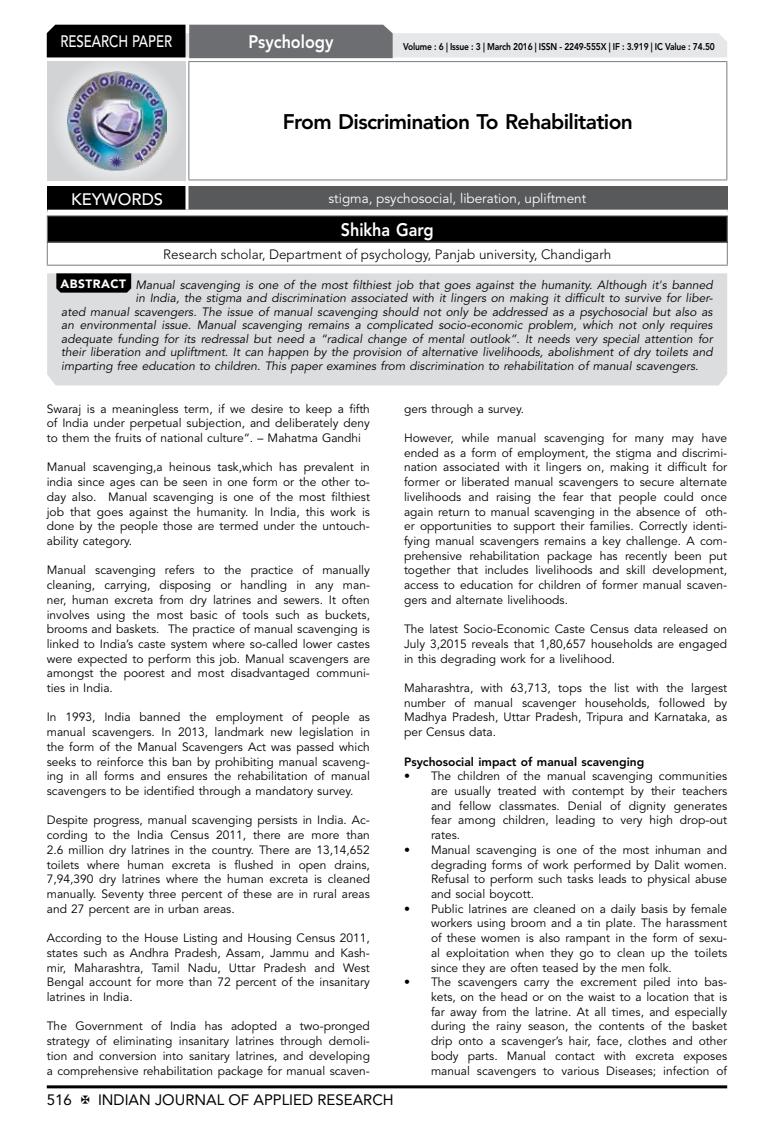
<style>
.page{position:relative;width:774px;height:1136px;background:#fff}
.page>*{position:absolute;margin:0;border:0;box-sizing:border-box;transform-origin:0 0}
.t1{font:800 21px "Avenir LT Std";letter-spacing:-.03em;color:#000}
.t2{font:800 18px "Avenir LT Std";color:#fff;scale:.9 1}
.t3{font:500 16.5px "Avenir LT Std";color:#fff;scale:.8 1}
.t4{font:500 16.5px "Avenir LT Std";color:#fff}
.t5{font:15px "Avenir LT Std";color:#000}
.t6{font:300 13.5px "Avenir LT Std";color:#000}
.t7{font:13.5px "Avenir LT Std";color:#fff}
.t8{font:12px/14.7px "Avenir LT Std";color:#000;text-align:justify}
.t9{font:italic 12px "Avenir LT Std";color:#000}
.t10{font:800 12px "Avenir LT Std";color:#000}
.t11{font:800 9.75px "Avenir LT Std";letter-spacing:-.02em;color:#000;scale:.87 1}
.s1{font-weight:900;font-style:normal;color:#fff}
</style>
<div class="page">
<hr style="left:47px;top:1085px;width:680px;height:3px;background:#000">
<div style="left:48px;top:62px;width:137px;height:118px;background:linear-gradient(to right,#d9dadb,#d9dadb)"></div>
<img style="left:68px;top:71px;width:99px;height:100px">
<svg style="left:47px;top:25px;width:680px;height:33px;background:#979899"></svg>
<hr style="left:188px;top:61px;width:539px;height:1px;background:#808285">
<hr style="left:188px;top:62px;width:1px;height:117px;background:#808285">
<hr style="left:726px;top:62px;width:1px;height:117px;background:#808285">
<hr style="left:188px;top:179px;width:539px;height:1px;background:#808285">
<div style="left:47px;top:216px;width:680px;height:26px;background:#000"></div>
<hr style="left:47px;top:215px;width:681px;height:1px;background:#808285">
<hr style="left:47px;top:242px;width:681px;height:1px;background:#808285">
<svg style="left:47px;top:216px;width:1px;height:48px"></svg>
<svg style="left:727px;top:216px;width:1px;height:48px"></svg>
<hr style="left:47px;top:264px;width:681px;height:2px;background:#808285">
<div style="left:47px;top:186px;width:140px;height:25px;background:#000"></div>
<div style="left:187px;top:186px;width:541px;height:25px;background:#58595b"></div>
<hr style="left:185px;top:186px;width:3px;height:24px;background:#fff">
<hr style="left:47px;top:210px;width:140px;height:3px;background:#fff">
<hr style="left:187px;top:210px;width:541px;height:3px;background:#fff">
<div style="left:47px;top:273px;width:680px;height:112px;background:#dcddde"></div>
<svg style="left:56px;top:273px;width:75px;height:19px"></svg>
<h3 class="t3" style="left:60px;top:32px;width:139px">RESEARCH PAPER</h3>
<h2 class="t2" style="left:248px;top:31px;width:96px">Psychology</h2>
<p class="t11" style="left:403px;top:41px;width:360px">Volume : 6 | Issue : 3 | March 2016 | ISSN - 2249-555X | IF : 3.919 | IC Value : 74.50</p>
<h1 class="t1" style="left:283px;top:109px;width:352px">From Discrimination To Rehabilitation</h1>
<h3 class="t4" style="left:71px;top:189px;width:94px">KEYWORDS</h3>
<p class="t7" style="left:328px;top:190px;width:259px">stigma, psychosocial, liberation, upliftment</p>
<h2 class="t2" style="left:341px;top:219px;width:105px">Shikha Garg</h2>
<p class="t6" style="left:163px;top:246px;width:449px">Research scholar, Department of psychology, Panjab university, Chandigarh</p>
<p class="t9" style="left:61px;top:277px;width:653px"><span class="s1">ABSTRACT</span> Manual scavenging is one of the most filthiest job that goes against the humanity. Although it's banned</p>
<p class="t9" style="left:135px;top:291px;width:579px">in India, the stigma and discrimination associated with it lingers on making it difficult to survive for liber-</p>
<p class="t9" style="left:61px;top:304px;width:653px">ated manual scavengers. The issue of manual scavenging should not only be addressed as a psychosocial but also as</p>
<p class="t9" style="left:61px;top:318px;width:653px">an environmental issue. Manual scavenging remains a complicated socio-economic problem, which not only requires</p>
<p class="t9" style="left:61px;top:331px;width:653px">adequate funding for its redressal but need a “radical change of mental outlook”. It needs very special attention for</p>
<p class="t9" style="left:61px;top:345px;width:653px">their liberation and upliftment. It can happen by the provision of alternative livelihoods, abolishment of dry toilets and</p>
<p class="t9" style="left:61px;top:358px;width:639px">imparting free education to children. This paper examines from discrimination to rehabilitation of manual scavengers.</p>
<p class="t8" style="left:47px;top:401px;width:325px">Swaraj is a meaningless term, if we desire to keep a fifth of India under perpetual subjection, and deliberately deny to them the fruits of national culture“. – Mahatma Gandhi</p>
<p class="t8" style="left:47px;top:460px;width:325px">Manual scavenging,a heinous task,which has prevalent in india since ages can be seen in one form or the other to&shy;day also. Manual scavenging is one of the most filthiest job that goes against the humanity. In India, this work is done by the people those are termed under the untouch&shy;ability category.</p>
<p class="t8" style="left:47px;top:563px;width:325px">Manual scavenging refers to the practice of manually cleaning, carrying, disposing or handling in any man&shy;ner, human excreta from dry latrines and sewers. It often involves using the most basic of tools such as buckets, brooms and baskets. The practice of manual scavenging is linked to India’s caste system where so-called lower castes were expected to perform this job. Manual scavengers are amongst the poorest and most disadvantaged communi&shy;ties in India.</p>
<p class="t8" style="left:47px;top:710px;width:325px">In 1993, India banned the employment of people as manual scavengers. In 2013, landmark new legislation in the form of the Manual Scavengers Act was passed which seeks to reinforce this ban by prohibiting manual scaveng&shy;ing in all forms and ensures the rehabilitation of manual scavengers to be identified through a mandatory survey.</p>
<p class="t8" style="left:47px;top:813px;width:325px">Despite progress, manual scavenging persists in India. Ac&shy;cording to the India Census 2011, there are more than 2.6 million dry latrines in the country. There are 13,14,652 toilets where human excreta is flushed in open drains, 7,94,390 dry latrines where the human excreta is cleaned manually. Seventy three percent of these are in rural areas and 27 percent are in urban areas.</p>
<p class="t8" style="left:47px;top:930px;width:325px">According to the House Listing and Housing Census 2011, states such as Andhra Pradesh, Assam, Jammu and Kash&shy;mir, Maharashtra, Tamil Nadu, Uttar Pradesh and West Bengal account for more than 72 percent of the insanitary latrines in India.</p>
<p class="t8" style="left:47px;top:1019px;width:325px">The Government of India has adopted a two-pronged strategy of eliminating insanitary latrines through demoli&shy;tion and conversion into sanitary latrines, and developing a comprehensive rehabilitation package for manual scaven-</p>
<p class="t8" style="left:404px;top:401px;width:122px">gers through a survey.</p>
<p class="t8" style="left:404px;top:431px;width:325px">However, while manual scavenging for many may have ended as a form of employment, the stigma and discrimi&shy;nation associated with it lingers on, making it difficult for former or liberated manual scavengers to secure alternate livelihoods and raising the fear that people could once again return to manual scavenging in the absence of oth&shy;er opportunities to support their families. Correctly identi&shy;fying manual scavengers remains a key challenge. A com&shy;prehensive rehabilitation package has recently been put together that includes livelihoods and skill development, access to education for children of former manual scaven&shy;gers and alternate livelihoods.</p>
<p class="t8" style="left:404px;top:622px;width:325px">The latest Socio-Economic Caste Census data released on July 3,2015 reveals that 1,80,657 households are engaged in this degrading work for a livelihood.</p>
<p class="t8" style="left:404px;top:680px;width:325px">Maharashtra, with 63,713, tops the list with the largest number of manual scavenger households, followed by Madhya Pradesh, Uttar Pradesh, Tripura and Karnataka, as per Census data.</p>
<p class="t10" style="left:404px;top:754px;width:242px">Psychosocial impact of manual scavenging</p>
<p class="t8" style="left:431px;top:769px;width:298px;text-indent:-27px">• The children of the manual scavenging communities are usually treated with contempt by their teachers and fellow classmates. Denial of dignity generates fear among children, leading to very high drop-out rates.</p>
<p class="t8" style="left:431px;top:842px;width:298px;text-indent:-27px">• Manual scavenging is one of the most inhuman and degrading forms of work performed by Dalit women.<br>Refusal to perform such tasks leads to physical abuse and social boycott.</p>
<p class="t8" style="left:431px;top:901px;width:298px;text-indent:-27px">• Public latrines are cleaned on a daily basis by female workers using broom and a tin plate. The harassment of these women is also rampant in the form of sexu&shy;al exploitation when they go to clean up the toilets since they are often teased by the men folk.</p>
<p class="t8" style="left:431px;top:974px;width:298px;text-indent:-27px">• The scavengers carry the excrement piled into bas&shy;kets, on the head or on the waist to a location that is far away from the latrine. At all times, and especially during the rainy season, the contents of the basket drip onto a scavenger’s hair, face, clothes and other body parts. Manual contact with excreta exposes manual scavengers to various Diseases; infection of</p>
<p class="t5" style="left:47px;top:1090px;width:27px">516</p>
<p class="t5" style="left:98px;top:1090px;width:297px">INDIAN JOURNAL OF APPLIED RESEARCH</p>
</div>
